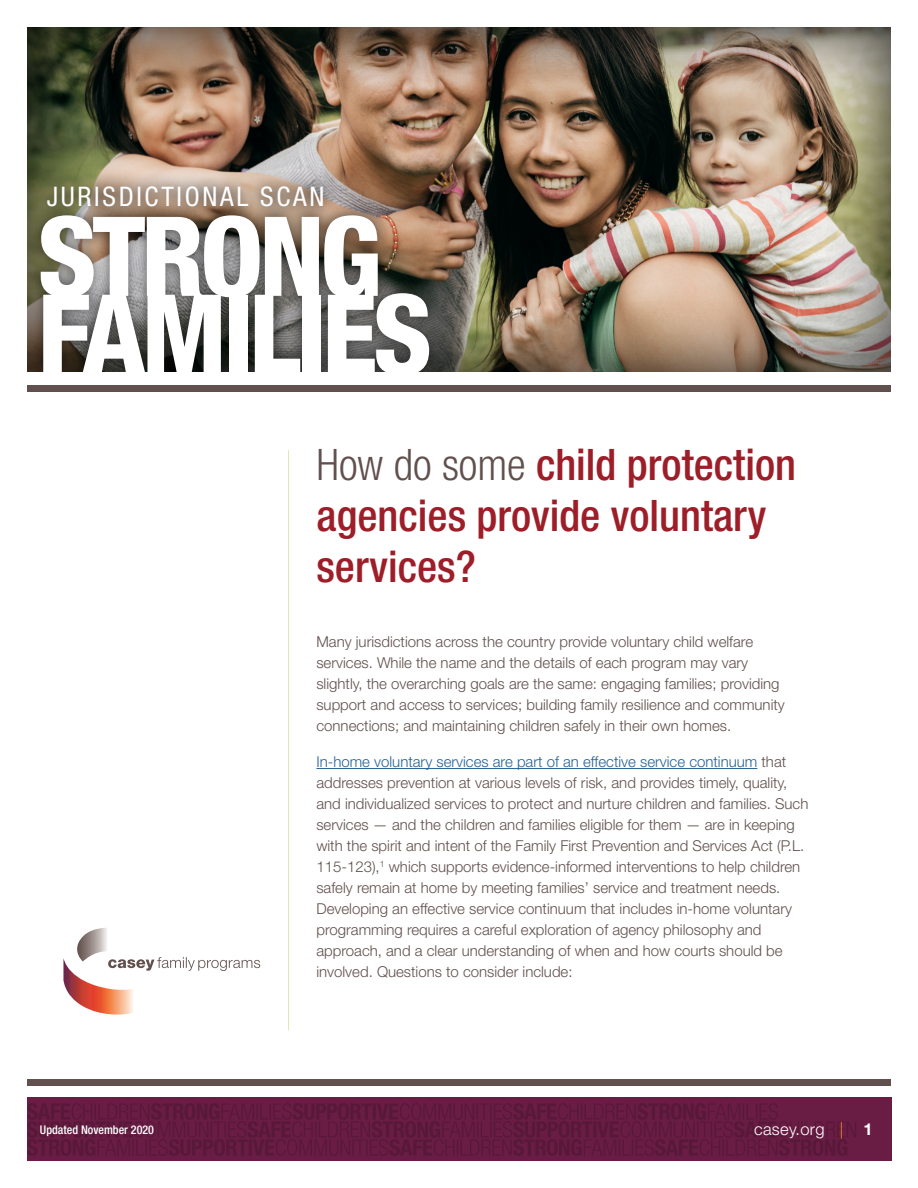
<style>
.page{position:relative;width:918px;height:1188px;background:#fff}
.page>*{position:absolute;margin:0;border:0;box-sizing:border-box;transform-origin:0 0}
.t1{font:800 condensed 110.55px/77.8px "Helvetica Neue LT Std";letter-spacing:-.04em;color:#fff}
.intro_line{font:500 condensed 43.5px/51px "Helvetica Neue LT Std";color:#9d1e28}
.t2{font:condensed 27px "Helvetica Neue LT Std";letter-spacing:.1em;color:#fff}
.t3{font:300 16.5px "Helvetica Neue LT Std";letter-spacing:.02em;color:#fff}
.body{font:300 15px/21px "Helvetica Neue LT Std";color:#61504d}
.t4{font:500 condensed 12px "Helvetica Neue LT Std";color:#fff}
.s1{font-weight:300;color:#61504d}
.s2{color:#266194}
.s3{color:#f28a20}
.s4{font-weight:700}
</style>
<div class="page">
<div style="left:27px;top:1098px;width:864px;height:63px;background:#691d45"></div>
<div style="left:27px;top:1079px;width:864px;height:7px;background:#61504d"></div>
<svg style="left:27px;top:1103px;width:829px;height:53px"></svg>
<div style="left:26px;top:27px;width:865px;height:348px;background:#000;opacity:.75"></div>
<div style="left:25px;top:171px;width:420px;height:220px;background:#000;opacity:.6"></div>
<div style="left:27px;top:385px;width:864px;height:7px;background:#61504d"></div>
<hr style="left:288px;top:450px;width:1px;height:580px;background:#e6e2b2">
<svg style="left:63px;top:928px;width:197px;height:87px"></svg>
<div style="left:27px;top:373px;width:864px;height:12px;background:#fff"></div>
<hr style="left:316px;top:768px;width:441px;height:1px;background:#266194">
<p class="t2" style="left:47px;top:181px;width:279px">JURISDICTIONAL SCAN</p>
<p class="t1" style="left:38px;top:216px;width:396px">STRONG<br>FAMILIES</p>
<p class="intro_line" style="left:316px;top:439px;width:481px"><span class="s1">How do some</span> child protection agencies provide voluntary services?</p>
<p class="t4" style="left:40px;top:1122px;width:116px">Updated November 2020</p>
<p class="body" style="left:316px;top:631px;width:470px">Many jurisdictions across the country provide voluntary child welfare services. While the name and the details of each program may vary slightly, the overarching goals are the same: engaging families; providing support and access to services; building family resilience and community connections; and maintaining children safely in their own homes.</p>
<p class="body" style="left:316px;top:751px;width:494px"><span class="s2">In-home voluntary services are part of an effective service continuum</span> that addresses prevention at various levels of risk, and provides timely, quality, and individualized services to protect and nurture children and families. Such services — and the children and families eligible for them — are in keeping with the spirit and intent of the Family First Prevention and Services Act (P.L.<br>115-123),<sup>1</sup> which supports evidence-informed interventions to help children safely remain at home by meeting families’ service and treatment needs.<br>Developing an effective service continuum that includes in-home voluntary programming requires a careful exploration of agency philosophy and approach, and a clear understanding of when and how courts should be involved. Questions to consider include:</p>
<p class="t3" style="left:754px;top:1119px;width:120px">casey.org <span class="s3">|</span> <span class="s4">1</span></p>
</div>
